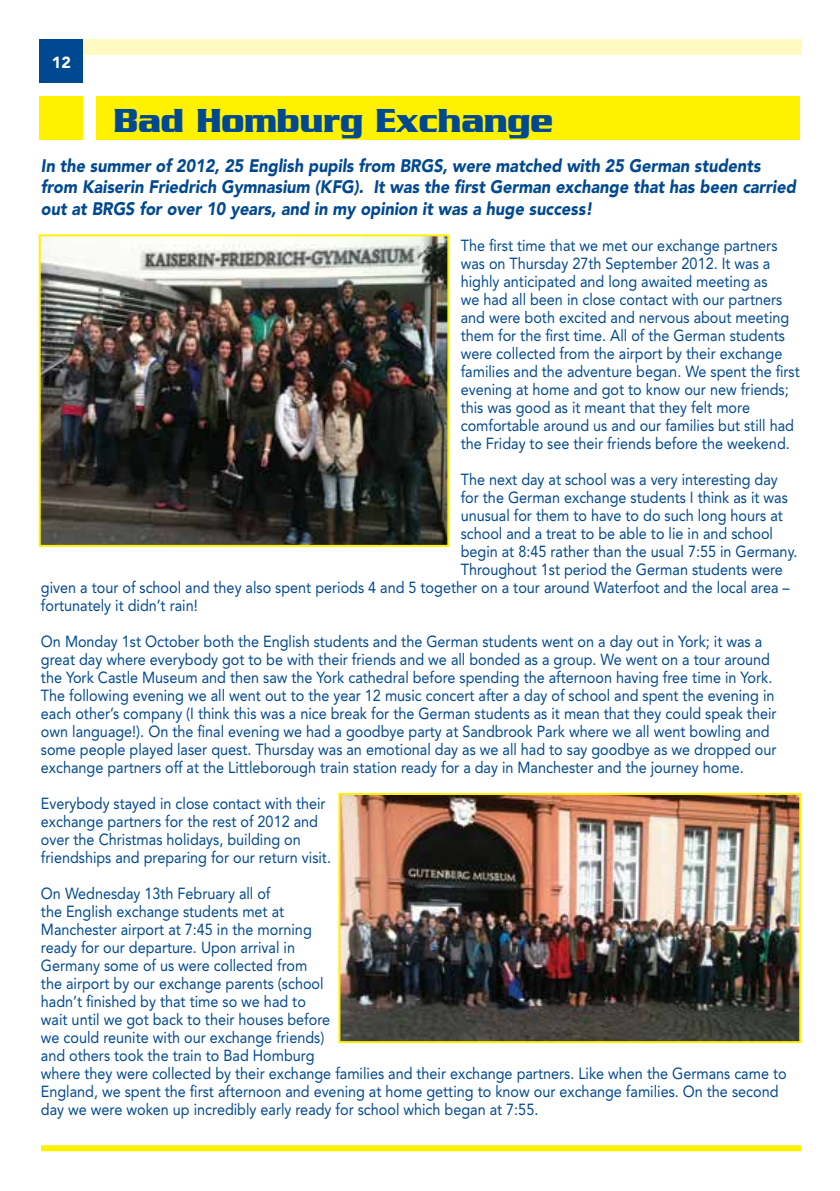
<style>
.page{position:relative;width:840px;height:1191px;background:#fff}
.page>*{position:absolute;margin:0;border:0;box-sizing:border-box;transform-origin:0 0}
.t1{font:700 36px "Serpentine";color:#004990;scale:.9 1}
.t2{font:italic 900 18px/21.6px "Avenir";color:#004990;scale:.9 1}
.t3{font:16px/18px "Avenir";color:#004990;scale:.9 1}
.t4{font:900 16px "Avenir";color:#fff}
</style>
<div class="page">
<div style="left:43px;top:40px;width:758px;height:15px;background:#fffac2"></div>
<div style="left:41px;top:1145px;width:760px;height:6px;background:#fff200"></div>
<div style="left:40px;top:40px;width:43px;height:43px;background:#004990"></div>
<div style="left:96px;top:96px;width:703px;height:44px;background:#fff200"></div>
<div style="left:40px;top:96px;width:43px;height:44px;background:#fff200"></div>
<img style="left:341px;top:796px;width:456px;height:244px">
<div style="left:338px;top:793px;width:462px;height:250px;border:2px solid #fff200"></div>
<img style="left:42px;top:237px;width:404px;height:307px">
<div style="left:39px;top:234px;width:410px;height:313px;border:2px solid #fff200"></div>
<p class="t4" style="left:52px;top:53px;width:20px">12</p>
<h1 class="t1" style="left:113px;top:100px;width:490px">Bad Homburg Exchange</h1>
<p class="t2" style="left:41px;top:154px;width:839px">In the summer of 2012, 25 English pupils from BRGS, were matched with 25 German students from Kaiserin Friedrich Gymnasium (KFG). It was the first German exchange that has been carried out at BRGS for over 10 years, and in my opinion it was a huge success!</p>
<p class="t3" style="left:460px;top:236px;width:378px">The first time that we met our exchange partners was on Thursday 27th September 2012. It was a highly anticipated and long awaited meeting as<br>we had all been in close contact with our partners and were both excited and nervous about meeting them for the first time. All of the German students were collected from the airport by their exchange families and the adventure began. We spent the first evening at home and got to know our new friends; this was good as it meant that they felt more comfortable around us and our families but still had the Friday to see their friends before the weekend.</p>
<p class="t3" style="left:460px;top:470px;width:353px">The next day at school was a very interesting day</p>
<p class="t3" style="left:460px;top:488px;width:365px">for the German exchange students I think as it was</p>
<p class="t3" style="left:460px;top:506px;width:359px">unusual for them to have to do such long hours at</p>
<p class="t3" style="left:460px;top:524px;width:348px">school and a treat to be able to lie in and school</p>
<p class="t3" style="left:460px;top:542px;width:375px">begin at 8:45 rather than the usual 7:55 in Germany.</p>
<p class="t3" style="left:460px;top:560px;width:359px">Throughout 1st period the German students were</p>
<p class="t3" style="left:41px;top:578px;width:833px">given a tour of school and they also spent periods 4 and 5 together on a tour around Waterfoot and the local area –</p>
<p class="t3" style="left:41px;top:596px;width:176px">fortunately it didn’t rain!</p>
<p class="t3" style="left:41px;top:632px;width:818px">On Monday 1st October both the English students and the German students went on a day out in York; it was a great day where everybody got to be with their friends and we all bonded as a group. We went on a tour around the York Castle Museum and then saw the York cathedral before spending the afternoon having free time in York.<br>The following evening we all went out to the year 12 music concert after a day of school and spent the evening in each other’s company (I think this was a nice break for the German students as it mean that they could speak their own language!). On the final evening we had a goodbye party at Sandbrook Park where we all went bowling and some people played laser quest. Thursday was an emotional day as we all had to say goodbye as we dropped our exchange partners off at the Littleborough train station ready for a day in Manchester and the journey home.</p>
<p class="t3" style="left:41px;top:794px;width:323px">Everybody stayed in close contact with their exchange partners for the rest of 2012 and over the Christmas holidays, building on friendships and preparing for our return visit.</p>
<p class="t3" style="left:41px;top:884px;width:829px">On Wednesday 13th February all of<br>the English exchange students met at<br>Manchester airport at 7:45 in the morning<br>ready for our departure. Upon arrival in<br>Germany some of us were collected from<br>the airport by our exchange parents (school<br>hadn’t finished by that time so we had to<br>wait until we got back to their houses before<br>we could reunite with our exchange friends)<br>and others took the train to Bad Homburg<br>where they were collected by their exchange families and their exchange partners. Like when the Germans came to England, we spent the first afternoon and evening at home getting to know our exchange families. On the second day we were woken up incredibly early ready for school which began at 7:55.</p>
</div>
